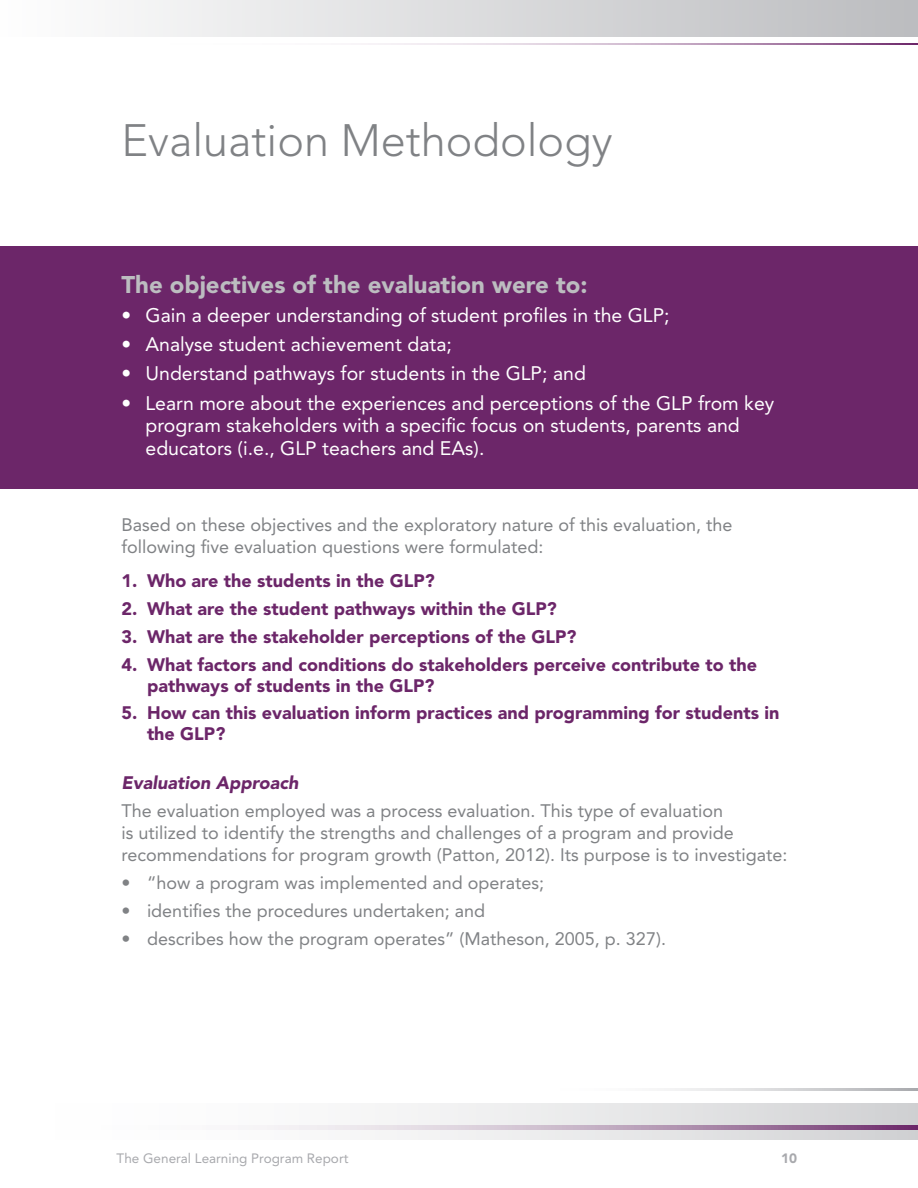
<style>
.page{position:relative;width:918px;height:1188px;background:#fff}
.page>*{position:absolute;margin:0;border:0;box-sizing:border-box;transform-origin:0 0}
.t1{font:300 45px "Avenir LT Std";color:#808285}
.t2{font:900 24px "Avenir LT Std";color:#bcbdc0}
.t3{font:19.5px/22.5px "Avenir LT Std";color:#fff}
.t4{font:18px/21.6px "Avenir LT Std";color:#808285}
.t5{font:900 18px/21px "Avenir LT Std";color:#6c2669}
.t6{font:italic 900 18px "Avenir LT Std";color:#6c2669}
.t7{font:13.5px "Avenir LT Std";color:#a8a9ad}
.t8{font:900 13.5px "Avenir LT Std";color:#a8a9ad}
</style>
<div class="page">
<hr style="left:77px;top:43px;width:841px;height:1px;background:#6c2669">
<hr style="left:549px;top:1089px;width:369px;height:2px;background:#a8a9ad">
<div style="left:0;top:0;width:918px;height:37px;background:linear-gradient(to right,#fefefe,#bcbdc0)"></div>
<div style="left:0;top:1103px;width:918px;height:37px;background:linear-gradient(to right,#fff,#d6d6d8)"></div>
<svg style="left:0;top:1125px;width:918px;height:5px"></svg>
<div style="left:0;top:246px;width:918px;height:243px;background:#6c2669"></div>
<h1 class="t1" style="left:122px;top:114px;width:493px">Evaluation Methodology</h1>
<h2 class="t2" style="left:122px;top:270px;width:468px">The objectives of the evaluation were to:</h2>
<p class="t3" style="left:122px;top:304px;width:550px">• Gain a deeper understanding of student profiles in the GLP;</p>
<p class="t3" style="left:122px;top:333px;width:332px">• Analyse student achievement data;</p>
<p class="t3" style="left:122px;top:363px;width:466px">• Understand pathways for students in the GLP; and</p>
<p class="t3" style="left:146px;top:392px;width:630px;text-indent:-24px">• Learn more about the experiences and perceptions of the GLP from key program stakeholders with a specific focus on students, parents and educators (i.e., GLP teachers and EAs).</p>
<p class="t4" style="left:122px;top:514px;width:613px">Based on these objectives and the exploratory nature of this evaluation, the following five evaluation questions were formulated:</p>
<p class="t5" style="left:122px;top:570px;width:315px">1. Who are the students in the GLP?</p>
<p class="t5" style="left:122px;top:598px;width:437px">2. What are the student pathways within the GLP?</p>
<p class="t5" style="left:122px;top:626px;width:457px">3. What are the stakeholder perceptions of the GLP?</p>
<p class="t5" style="left:147px;top:654px;width:612px;text-indent:-26px">4. What factors and conditions do stakeholders perceive contribute to the pathways of students in the GLP?</p>
<p class="t5" style="left:147px;top:703px;width:634px;text-indent:-26px">5. How can this evaluation inform practices and programming for students in the GLP?</p>
<p class="t6" style="left:122px;top:772px;width:179px">Evaluation Approach</p>
<p class="t4" style="left:122px;top:801px;width:668px">The evaluation employed was a process evaluation. This type of evaluation<br>is utilized to identify the strengths and challenges of a program and provide recommendations for program growth (Patton, 2012). Its purpose is to investigate:</p>
<p class="t4" style="left:122px;top:872px;width:424px">• “how a program was implemented and operates;</p>
<p class="t4" style="left:122px;top:900px;width:365px">• identifies the procedures undertaken; and</p>
<p class="t4" style="left:122px;top:928px;width:546px">• describes how the program operates” (Matheson, 2005, p. 327).</p>
<p class="t7" style="left:117px;top:1151px;width:233px">The General Learning Program Report</p>
<p class="t8" style="left:781px;top:1151px;width:17px">10</p>
</div>
